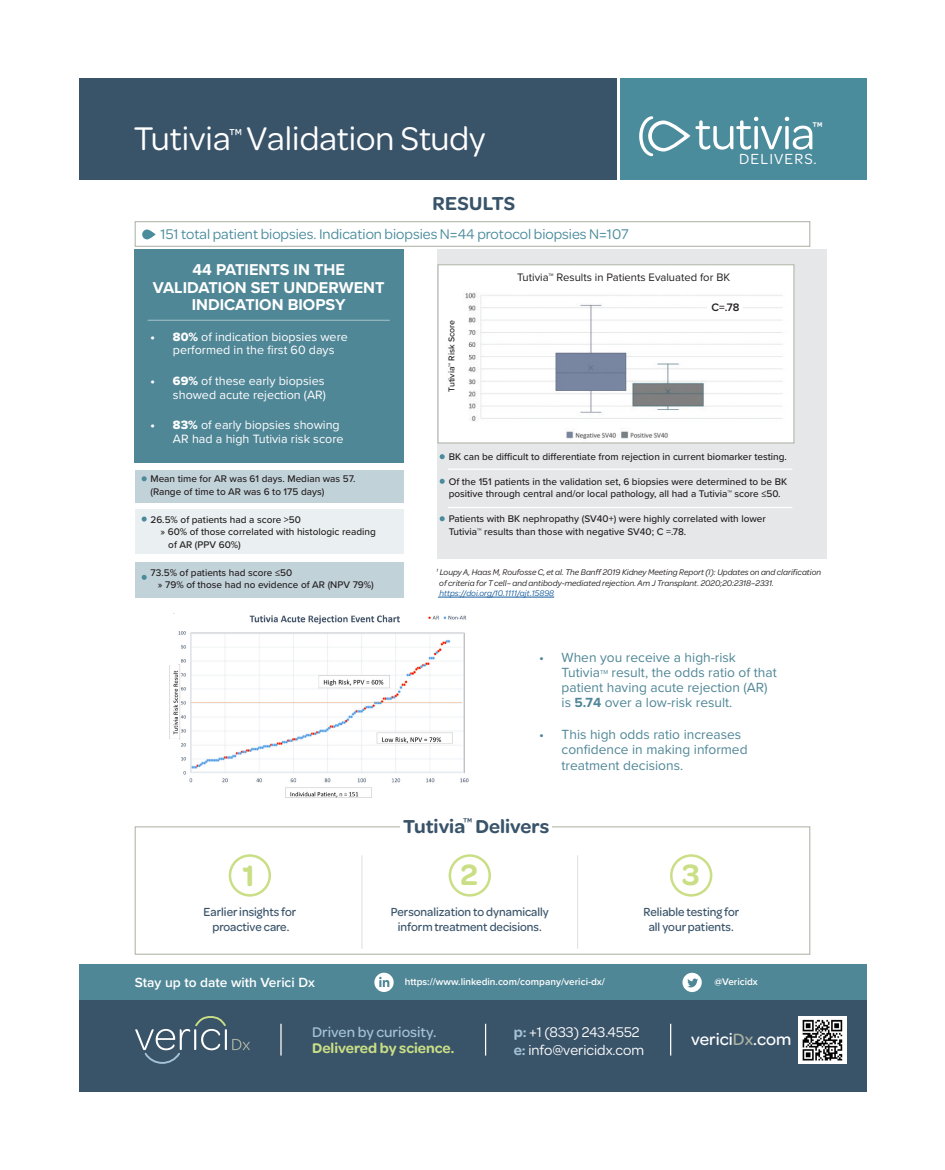
<style>
.page{position:relative;width:945px;height:1170px;background:#fff}
.page>*{position:absolute;margin:0;border:0;box-sizing:border-box;transform-origin:0 0}
.t1{font:35px "Omnes";color:#fff}
.t2{font:600 31.25px "Omnes";color:#cadf85}
.t3{font:600 20px "Omnes";color:#395369}
.t4{font:600 20px "Omnes";letter-spacing:.02em;color:#395369}
.t5{font:500 17.5px "Omnes";color:#fff}
.t6{font:700 16.25px/17.5px "Proxima Nova";color:#fff;text-align:center}
.t7{font:15.62px "Omnes";letter-spacing:.07em;color:#fff}
.t8{font:15px "Omnes";color:#4a8b9c}
.t9{font:15px "Omnes";color:#fff}
.t10{font:600 15px "Omnes";color:#cadf85}
.t11{font:500 15px "Omnes";color:#a4c3d5}
.t12{font:500 15px "Omnes";color:#fff}
.t13{font:13.75px/15px "Proxima Nova";color:#508797}
.t14{font:600 13.75px "Proxima Nova";color:#fff}
.t15{font:500 13.5px "Omnes";color:#395369}
.t16{font:12.5px/13.8px "Proxima Nova";color:#fff}
.t17{font:500 12.5px/15px "Omnes";color:#395369;text-align:center;scale:.95 1}
.t18{font:11.25px "Proxima Nova";color:#231f20}
.t19{font:600 11.25px "Proxima Nova";color:#231f20}
.t20{font:500 10px/12.5px "Proxima Nova";color:#231f20}
.t21{font:600 10px "Proxima Nova";color:#fff}
.t22{font:italic 8.75px "Omnes";color:#231f20}
.t23{font:italic 8.75px "Omnes";color:#175d9e}
.t24{font:500 8.75px "Proxima Nova";color:#231f20}
.t25{font:5.88px "Proxima Nova";color:#508797}
.s1{font-family:"Proxima Nova Extrabld"}
.s2{font-weight:700}
.s3{font-weight:600;color:#a4c3d5}
.s4{color:#a9b0a1}
</style>
<div class="page">
<div style="left:135px;top:221px;width:675px;height:26px;border:1px solid #a9b0a1"></div>
<div style="left:135px;top:470px;width:269px;height:32px;background:#c2d2d9"></div>
<div style="left:135px;top:509px;width:269px;height:45px;background:#eaeff1"></div>
<div style="left:135px;top:562px;width:269px;height:36px;background:#c2d2d9"></div>
<img style="left:169px;top:615px;width:300px;height:183px">
<div style="left:168px;top:739px;width:11px;height:60px;background:#fff"></div>
<div style="left:168px;top:614px;width:10px;height:50px;background:#fff"></div>
<div style="left:191px;top:633px;width:273px;height:139px;border:1px solid #e0e5eb"></div>
<div style="left:79px;top:1000px;width:788px;height:91px;background:#395369"></div>
<hr style="left:438px;top:597px;width:116px;height:1px;background:#175d9e">
<svg style="left:135px;top:1016px;width:115px;height:48px"></svg>
<hr style="left:485px;top:1024px;width:1px;height:32px;background:#fff">
<hr style="left:280px;top:1024px;width:2px;height:32px;background:#fff">
<hr style="left:670px;top:1024px;width:1px;height:32px;background:#fff">
<div style="left:621px;top:79px;width:246px;height:101px;background:#4a8b9c"></div>
<div style="left:79px;top:79px;width:538px;height:101px;background:#395369"></div>
<svg style="left:142px;top:229px;width:14px;height:10px"></svg>
<svg style="left:639px;top:116px;width:173px;height:40px"></svg>
<div style="left:437px;top:249px;width:390px;height:310px;background:#e6e7e9"></div>
<img style="left:440px;top:266px;width:351px;height:175px">
<div style="left:438px;top:264px;width:356px;height:179px;border:1px solid #a9b0a1"></div>
<div style="left:465px;top:272px;width:318px;height:18px;background:#fff"></div>
<svg style="left:440px;top:454px;width:5px;height:5px"></svg>
<svg style="left:142px;top:476px;width:5px;height:5px"></svg>
<svg style="left:142px;top:517px;width:5px;height:5px"></svg>
<svg style="left:142px;top:575px;width:5px;height:5px"></svg>
<svg style="left:440px;top:479px;width:5px;height:5px"></svg>
<svg style="left:440px;top:516px;width:5px;height:5px"></svg>
<hr style="left:448px;top:469px;width:344px;height:1px;background:#fff">
<hr style="left:448px;top:507px;width:344px;height:1px;background:#fff">
<div style="left:708px;top:302px;width:35px;height:11px;background:#fff"></div>
<div style="left:448px;top:293px;width:14px;height:125px;background:#fff"></div>
<div style="left:134px;top:249px;width:270px;height:214px;background:#508797"></div>
<hr style="left:148px;top:320px;width:242px;height:1px;background:#fff">
<div style="left:135px;top:827px;width:675px;height:128px;border:1px solid #a9b0a1"></div>
<hr style="left:362px;top:855px;width:1px;height:94px;background:#a9b0a1">
<hr style="left:577px;top:855px;width:1px;height:94px;background:#a9b0a1">
<div style="left:79px;top:964px;width:788px;height:36px;background:#508797"></div>
<svg style="left:374px;top:973px;width:20px;height:19px"></svg>
<img style="left:799px;top:1016px;width:47px;height:48px">
<div style="left:229px;top:854px;width:42px;height:43px;border:2px solid #cadf85;border-radius:50%"></div>
<div style="left:449px;top:854px;width:42px;height:43px;border:2px solid #cadf85;border-radius:50%"></div>
<div style="left:670px;top:854px;width:42px;height:43px;border:2px solid #cadf85;border-radius:50%"></div>
<svg style="left:682px;top:973px;width:20px;height:19px"></svg>
<div style="left:401px;top:813px;width:151px;height:27px;background:#fff"></div>
<p class="t1" style="left:134px;top:115px;width:353px">Tutivia<sup>™</sup> Validation Study</p>
<p class="t4" style="left:432px;top:189px;width:84px">RESULTS</p>
<p class="t8" style="left:161px;top:224px;width:470px">151 total patient biopsies. Indication biopsies N=44 protocol biopsies N=107</p>
<p class="t12" style="left:812px;top:117px;width:12px">™</p>
<p class="t7" style="left:739px;top:148px;width:79px">DELIVERS.</p>
<p class="t6" style="left:153px;top:261px;width:233px">44 PATIENTS IN THE<br>VALIDATION SET UNDERWENT<br>INDICATION BIOPSY</p>
<p class="t16" style="left:173px;top:329px;width:176px;text-indent:-22px"><span class="s1">• 80%</span> of indication biopsies were performed in the first 60 days</p>
<p class="t16" style="left:150px;top:373px;width:177px;text-align:right"><span class="s1">• 69%</span> of these early biopsies showed acute rejection (AR)</p>
<p class="t16" style="left:173px;top:418px;width:172px;text-indent:-22px"><span class="s1">• 83%</span> of early biopsies showing<br>AR had a high Tutivia risk score</p>
<p class="t20" style="left:150px;top:472px;width:207px">Mean time for AR was 61 days. Median was 57. (Range of time to AR was 6 to 175 days)</p>
<p class="t20" style="left:150px;top:513px;width:152px">26.5% of patients had a score &gt;50</p>
<p class="t20" style="left:161px;top:525px;width:217px">» 60% of those correlated with histologic reading</p>
<p class="t20" style="left:168px;top:538px;width:74px">of AR (PPV 60%)</p>
<p class="t20" style="left:150px;top:566px;width:143px">73.5% of patients had score ≤50</p>
<p class="t20" style="left:158px;top:578px;width:217px">» 79% of those had no evidence of AR (NPV 79%)</p>
<p class="t18" style="left:517px;top:269px;width:214px">Tutivia™ Results in Patients Evaluated for BK</p>
<p class="t24" style="left:445px;top:392px;width:73px;rotate:-90deg">Tutivia™ Risk Score</p>
<p class="t19" style="left:711px;top:299px;width:29px">C=.78</p>
<p class="t20" style="left:449px;top:450px;width:340px">BK can be difficult to differentiate from rejection in current biomarker testing.</p>
<p class="t20" style="left:449px;top:475px;width:340px">Of the 151 patients in the validation set, 6 biopsies were determined to be BK positive through central and/or local pathology, all had a Tutivia™ score ≤50.</p>
<p class="t20" style="left:449px;top:512px;width:319px">Patients with BK nephropathy (SV40+) were highly correlated with lower<br>Tutivia™ results than those with negative SV40; C =.78.</p>
<p class="t22" style="left:436px;top:567px;width:386px"><sup>1</sup> Loupy A, Haas M, Roufosse C, et al. The Banff 2019 Kidney Meeting Report (I): Updates on and clarification</p>
<p class="t22" style="left:439px;top:577px;width:336px">of criteria for T cell– and antibody-mediated rejection. Am J Transplant. 2020;20:2318–2331.</p>
<p class="t23" style="left:439px;top:588px;width:116px">https://doi.org/10.1111/ajt.15898</p>
<p class="t13" style="left:562px;top:649px;width:176px;text-indent:-22px">• When you receive a high-risk<br>Tutivia</p>
<p class="t13" style="left:562px;top:664px;width:217px;text-indent:50px">result, the odds ratio of that patient having acute rejection (AR) is <span class="s2">5.74</span> over a low-risk result.</p>
<p class="t13" style="left:562px;top:726px;width:188px;text-indent:-22px">• This high odds ratio increases confidence in making informed</p>
<p class="t13" style="left:562px;top:757px;width:123px">treatment decisions.</p>
<p class="t25" style="left:600px;top:667px;width:10px">TM</p>
<p class="t15" style="left:463px;top:813px;width:11px">™</p>
<p class="t3" style="left:403px;top:812px;width:147px">Tutivia Delivers</p>
<p class="t2" style="left:242px;top:853px;width:14px">1</p>
<p class="t2" style="left:461px;top:853px;width:19px">2</p>
<p class="t2" style="left:682px;top:853px;width:19px">3</p>
<p class="t17" style="left:204px;top:903px;width:99px">Earlier insights for proactive care.</p>
<p class="t17" style="left:391px;top:903px;width:168px">Personalization to dynamically</p>
<p class="t17" style="left:398px;top:918px;width:153px">inform treatment decisions.</p>
<p class="t14" style="left:135px;top:973px;width:182px">Stay up to date with Verici Dx</p>
<p class="t21" style="left:405px;top:974px;width:202px">https://www.linkedin.com/company/verici-dx/</p>
<p class="t17" style="left:643px;top:903px;width:102px">Reliable testing for</p>
<p class="t17" style="left:649px;top:918px;width:91px">all your patients.</p>
<p class="t21" style="left:714px;top:974px;width:45px">@Vericidx</p>
<p class="t11" style="left:312px;top:1022px;width:126px">Driven by curiosity.</p>
<p class="t10" style="left:312px;top:1038px;width:144px">Delivered by science.</p>
<p class="t9" style="left:514px;top:1022px;width:127px"><span class="s3">p:</span> +1 (833) 243.4552</p>
<p class="t9" style="left:514px;top:1040px;width:132px"><span class="s3">e:</span> info@vericidx.com</p>
<p class="t5" style="left:691px;top:1028px;width:102px">verici<span class="s4">Dx</span>.com</p>
</div>
